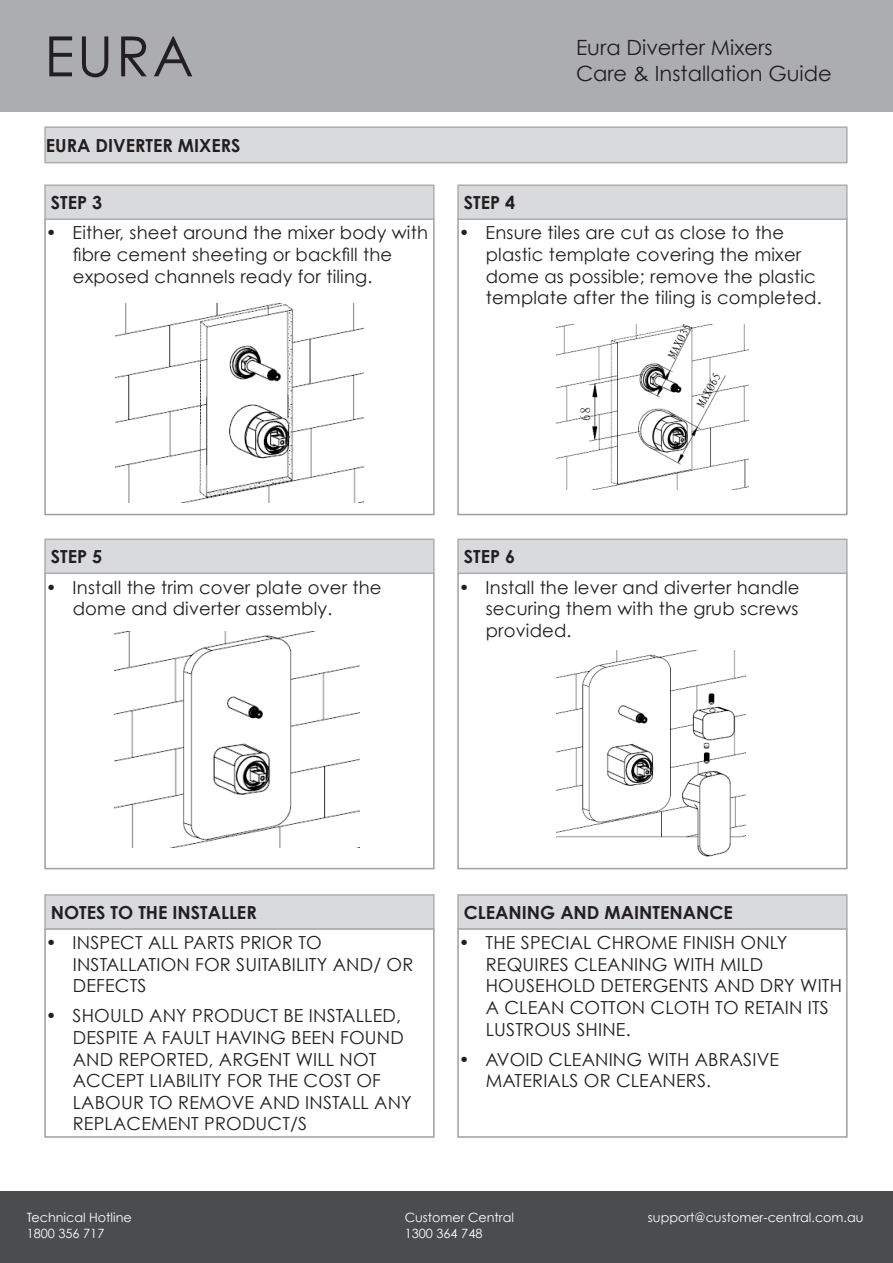
<style>
.page{position:relative;width:893px;height:1263px;background:#fff}
.page>*{position:absolute;margin:0;border:0;box-sizing:border-box;transform-origin:0 0}
.t1{font:55.5px "Century Gothic";color:#231f20}
.t2{font:21px "Century Gothic";color:#231f20}
.t3{font:18px/21.6px "Century Gothic";letter-spacing:.01em;color:#231f20}
.t4{font:700 18px "Century Gothic";color:#231f20}
.t5{font:12.75px "Century Gothic";color:#fff}
</style>
<div class="page">
<div style="left:45px;top:127px;width:802px;height:36px;background:#d9dadc"></div>
<div style="left:44px;top:126px;width:804px;height:37px;border:2px solid #acadb1"></div>
<div style="left:44px;top:218px;width:391px;height:297px;border:2px solid #9d9fa2"></div>
<div style="left:45px;top:185px;width:389px;height:34px;background:#d9dadc"></div>
<div style="left:44px;top:184px;width:391px;height:36px;border:2px solid #acadb1"></div>
<div style="left:457px;top:218px;width:391px;height:297px;border:2px solid #9d9fa2"></div>
<div style="left:458px;top:185px;width:389px;height:34px;background:#d9dadc"></div>
<div style="left:457px;top:184px;width:391px;height:36px;border:2px solid #acadb1"></div>
<div style="left:44px;top:572px;width:391px;height:297px;border:2px solid #9d9fa2"></div>
<div style="left:45px;top:539px;width:389px;height:34px;background:#d9dadc"></div>
<div style="left:44px;top:538px;width:391px;height:36px;border:2px solid #acadb1"></div>
<div style="left:457px;top:572px;width:391px;height:297px;border:2px solid #9d9fa2"></div>
<div style="left:458px;top:539px;width:389px;height:34px;background:#d9dadc"></div>
<div style="left:457px;top:538px;width:391px;height:36px;border:2px solid #acadb1"></div>
<img style="left:556px;top:324px;width:193px;height:165px">
<div style="left:44px;top:928px;width:391px;height:210px;border:2px solid #9d9fa2"></div>
<div style="left:45px;top:895px;width:389px;height:34px;background:#d9dadc"></div>
<div style="left:44px;top:894px;width:391px;height:35px;border:2px solid #acadb1"></div>
<div style="left:457px;top:928px;width:391px;height:210px;border:2px solid #9d9fa2"></div>
<div style="left:458px;top:895px;width:389px;height:34px;background:#d9dadc"></div>
<div style="left:457px;top:894px;width:391px;height:35px;border:2px solid #acadb1"></div>
<img style="left:116px;top:304px;width:247px;height:198px">
<img style="left:115px;top:631px;width:244px;height:217px">
<img style="left:556px;top:651px;width:189px;height:206px">
<div style="left:0;top:0;width:893px;height:111px;background:#acadb1"></div>
<div style="left:0;top:1191px;width:893px;height:72px;background:#4b4c4d"></div>
<p class="t1" style="left:44px;top:22px;width:151px">EURA</p>
<p class="t2" style="left:576px;top:35px;width:198px">Eura Diverter Mixers</p>
<p class="t2" style="left:576px;top:60px;width:257px">Care &amp; Installation Guide</p>
<p class="t4" style="left:46px;top:134px;width:196px">EURA DIVERTER MIXERS</p>
<p class="t4" style="left:51px;top:191px;width:53px">STEP 3</p>
<p class="t4" style="left:464px;top:191px;width:53px">STEP 4</p>
<p class="t3" style="left:73px;top:222px;width:357px;text-indent:-27px">• Either, sheet around the mixer body with fibre cement sheeting or backfill the exposed channels ready for tiling.</p>
<p class="t3" style="left:486px;top:222px;width:337px;text-indent:-27px">• Ensure tiles are cut as close to the plastic template covering the mixer dome as possible; remove the plastic template after the tiling is completed.</p>
<p class="t4" style="left:51px;top:545px;width:53px">STEP 5</p>
<p class="t3" style="left:73px;top:576px;width:310px;text-indent:-27px">• Install the trim cover plate over the dome and diverter assembly.</p>
<p class="t4" style="left:464px;top:545px;width:53px">STEP 6</p>
<p class="t3" style="left:486px;top:576px;width:315px;text-align:justify;text-indent:-27px">• Install the lever and diverter handle securing them with the grub screws provided.</p>
<p class="t4" style="left:51px;top:901px;width:207px">NOTES TO THE INSTALLER</p>
<p class="t3" style="left:73px;top:931px;width:342px;text-indent:-27px">• INSPECT ALL PARTS PRIOR TO<br>INSTALLATION FOR SUITABILITY AND/ OR<br>DEFECTS</p>
<p class="t3" style="left:73px;top:1005px;width:341px;text-indent:-27px">• SHOULD ANY PRODUCT BE INSTALLED,<br>DESPITE A FAULT HAVING BEEN FOUND<br>AND REPORTED, ARGENT WILL NOT<br>ACCEPT LIABILITY FOR THE COST OF<br>LABOUR TO REMOVE AND INSTALL ANY<br>REPLACEMENT PRODUCT/S</p>
<p class="t4" style="left:464px;top:901px;width:270px">CLEANING AND MAINTENANCE</p>
<p class="t3" style="left:486px;top:931px;width:358px;text-indent:-27px">• THE SPECIAL CHROME FINISH ONLY<br>REQUIRES CLEANING WITH MILD<br>HOUSEHOLD DETERGENTS AND DRY WITH<br>A CLEAN COTTON CLOTH TO RETAIN ITS<br>LUSTROUS SHINE.</p>
<p class="t3" style="left:486px;top:1048px;width:295px;text-indent:-27px">• AVOID CLEANING WITH ABRASIVE<br>MATERIALS OR CLEANERS.</p>
<p class="t5" style="left:27px;top:1210px;width:107px">Technical Hotline</p>
<p class="t5" style="left:405px;top:1210px;width:111px">Customer Central</p>
<p class="t5" style="left:648px;top:1210px;width:217px">support@customer-central.com.au</p>
<p class="t5" style="left:27px;top:1225px;width:79px">1800 356 717</p>
<p class="t5" style="left:405px;top:1225px;width:79px">1300 364 748</p>
</div>
